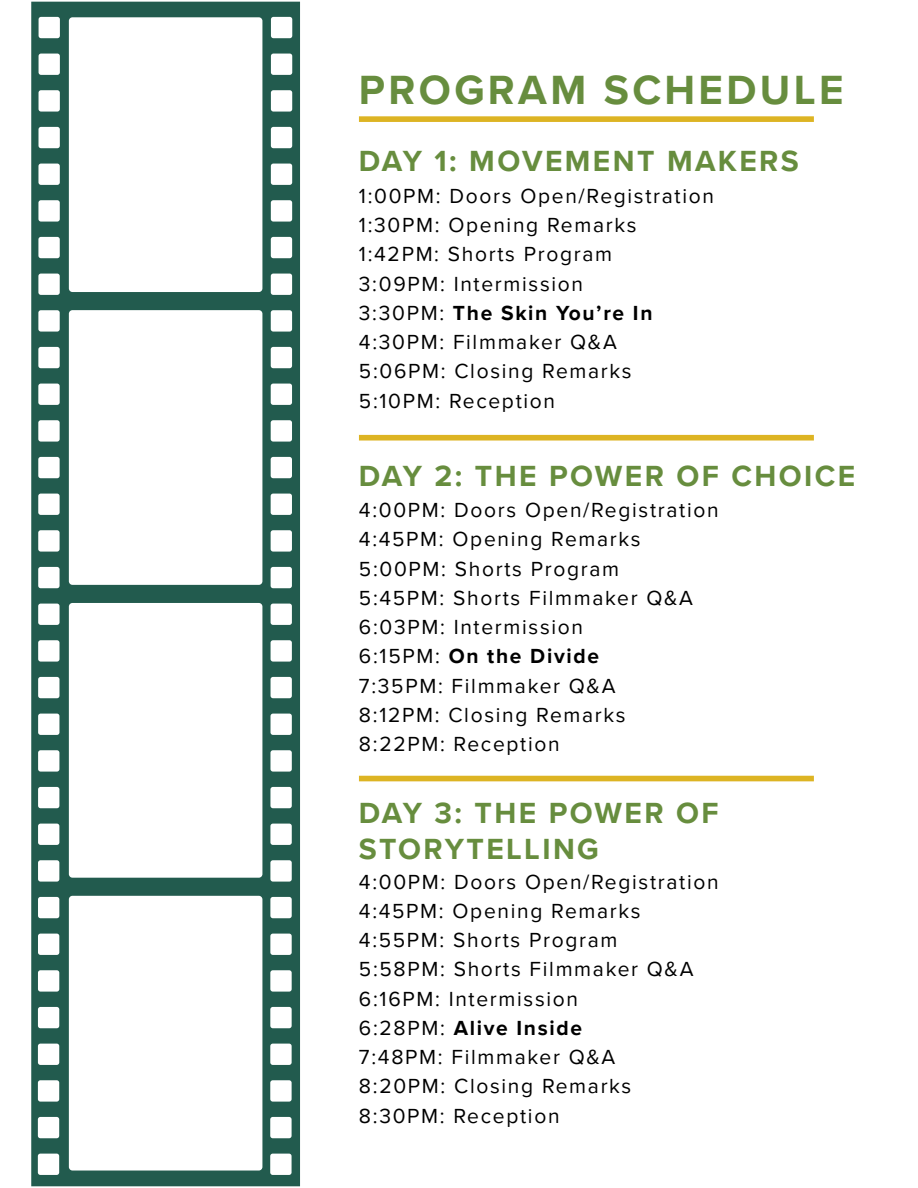
<style>
.page{position:relative;width:918px;height:1188px;background:#fff}
.page>*{position:absolute;margin:0;border:0;box-sizing:border-box;transform-origin:0 0}
.t1{font:700 42px "Proxima Nova";letter-spacing:.08em;color:#678d3e}
.t2{font:700 30px/36px "Proxima Nova";letter-spacing:.08em;color:#678d3e}
.t3{font:21px "Proxima Nova";letter-spacing:.08em;color:#000}
.t4{font:700 21px "Proxima Nova";letter-spacing:.08em;color:#000}
.s1{font-weight:400}
</style>
<div class="page">
<svg style="left:31px;top:2px;width:269px;height:1184px"></svg>
<div style="left:359px;top:116px;width:455px;height:6px;background:#ddb423"></div>
<div style="left:359px;top:435px;width:455px;height:6px;background:#ddb423"></div>
<div style="left:359px;top:776px;width:455px;height:5px;background:#ddb423"></div>
<p class="t1" style="left:359px;top:65px;width:486px">PROGRAM SCHEDULE</p>
<h1 class="t2" style="left:359px;top:144px;width:442px">DAY 1: MOVEMENT MAKERS</h1>
<p class="t3" style="left:359px;top:184px;width:357px">1:00PM: Doors Open/Registration</p>
<p class="t3" style="left:359px;top:213px;width:279px">1:30PM: Opening Remarks</p>
<p class="t3" style="left:359px;top:242px;width:255px">1:42PM: Shorts Program</p>
<p class="t3" style="left:359px;top:271px;width:226px">3:09PM: Intermission</p>
<p class="t4" style="left:359px;top:301px;width:295px"><span class="s1">3:30PM:</span> The Skin You’re In</p>
<p class="t3" style="left:359px;top:330px;width:259px">4:30PM: Filmmaker Q&amp;A</p>
<p class="t3" style="left:359px;top:359px;width:274px">5:06PM: Closing Remarks</p>
<p class="t3" style="left:359px;top:388px;width:198px">5:10PM: Reception</p>
<p class="t2" style="left:359px;top:458px;width:498px">DAY 2: THE POWER OF CHOICE</p>
<p class="t3" style="left:359px;top:498px;width:361px">4:00PM: Doors Open/Registration</p>
<p class="t3" style="left:359px;top:527px;width:283px">4:45PM: Opening Remarks</p>
<p class="t3" style="left:359px;top:556px;width:262px">5:00PM: Shorts Program</p>
<p class="t3" style="left:359px;top:586px;width:336px">5:45PM: Shorts Filmmaker Q&amp;A</p>
<p class="t3" style="left:359px;top:615px;width:226px">6:03PM: Intermission</p>
<p class="t4" style="left:359px;top:644px;width:242px"><span class="s1">6:15PM:</span> On the Divide</p>
<p class="t3" style="left:359px;top:673px;width:258px">7:35PM: Filmmaker Q&amp;A</p>
<p class="t3" style="left:359px;top:703px;width:268px">8:12PM: Closing Remarks</p>
<p class="t3" style="left:359px;top:732px;width:202px">8:22PM: Reception</p>
<p class="t2" style="left:359px;top:796px;width:361px">DAY 3: THE POWER OF<br>STORYTELLING</p>
<p class="t3" style="left:359px;top:869px;width:361px">4:00PM: Doors Open/Registration</p>
<p class="t3" style="left:359px;top:899px;width:283px">4:45PM: Opening Remarks</p>
<p class="t3" style="left:359px;top:928px;width:260px">4:55PM: Shorts Program</p>
<p class="t3" style="left:359px;top:957px;width:336px">5:58PM: Shorts Filmmaker Q&amp;A</p>
<p class="t3" style="left:359px;top:986px;width:221px">6:16PM: Intermission</p>
<p class="t4" style="left:359px;top:1016px;width:225px"><span class="s1">6:28PM:</span> Alive Inside</p>
<p class="t3" style="left:359px;top:1045px;width:258px">7:48PM: Filmmaker Q&amp;A</p>
<p class="t3" style="left:359px;top:1074px;width:274px">8:20PM: Closing Remarks</p>
<p class="t3" style="left:359px;top:1103px;width:202px">8:30PM: Reception</p>
</div>
